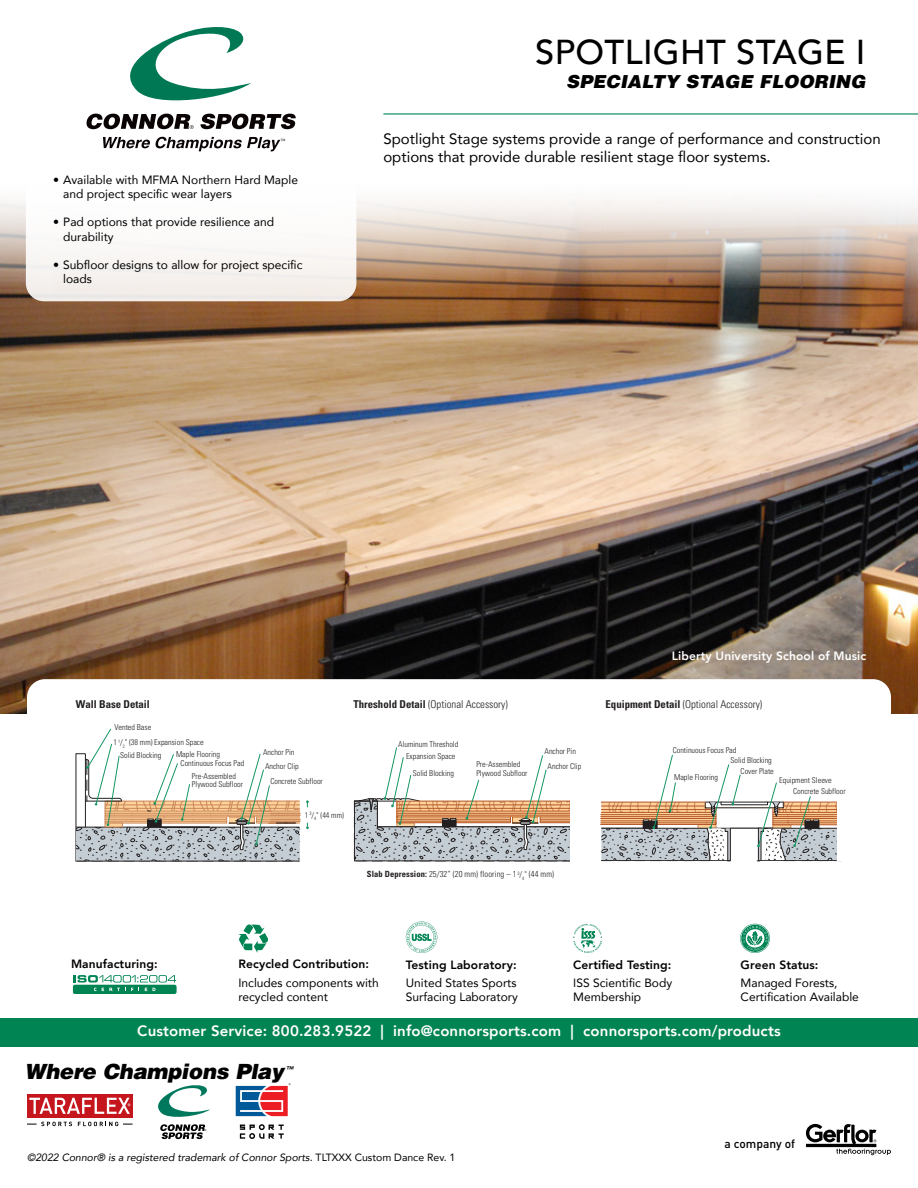
<style>
.page{position:relative;width:918px;height:1188px;background:#fff}
.page>*{position:absolute;margin:0;border:0;box-sizing:border-box;transform-origin:0 0}
.t1{font:500 34.5px "Avenir";letter-spacing:.01em;color:#000}
.t2{font:italic 900 21px "Helvetica";letter-spacing:-.005em;color:#000}
.t3{font:italic 900 18px "Helvetica";letter-spacing:.01em;color:#000}
.t4{font:15px/18px "Avenir";color:#000}
.t5{font:800 15px "Avenir";letter-spacing:.01em;color:#fff}
.t6{font:12px/14.4px "Avenir";color:#000}
.t7{font:800 12px "Avenir";letter-spacing:.01em;color:#000}
.t8{font:800 12px "Avenir";letter-spacing:.01em;color:#fff}
.t9{font:500 12px "DIN Pro";color:#000}
.t10{font:300 condensed 10.8px "Univers";color:#231f20}
.t11{font:700 condensed 10.8px "Univers";color:#231f20}
.t12{font:italic 10.5px "Avenir";color:#000}
.t13{font:300 condensed 8.55px "Univers";letter-spacing:.01em;color:#231f20}
.t14{font:300 condensed 8.1px/15.5px "Univers";color:#231f20}
.t15{font:italic 900 7.95px "Helvetica";color:#000}
.s1{font-weight:700}
.s2{font-size:8.1px}
.s3{font-style:normal}
</style>
<div class="page">
<img style="left:0;top:200px;width:918px;height:514px">
<div style="left:27px;top:679px;width:864px;height:208px;background:#fff;border-radius:18px"></div>
<svg style="left:354px;top:747px;width:216px;height:115px"></svg>
<svg style="left:600px;top:755px;width:242px;height:107px"></svg>
<svg style="left:306px;top:823px;width:3px;height:6px"></svg>
<svg style="left:306px;top:800px;width:3px;height:7px"></svg>
<svg style="left:76px;top:728px;width:224px;height:134px"></svg>
<hr style="left:76px;top:861px;width:223px;height:1px;background:#231f20">
<div style="left:0;top:1018px;width:918px;height:29px;background:#008453"></div>
<svg style="left:806px;top:1124px;width:85px;height:31px"></svg>
<svg style="left:158px;top:1085px;width:52px;height:54px"></svg>
<svg style="left:240px;top:1124px;width:44px;height:15px"></svg>
<svg style="left:236px;top:1083px;width:55px;height:33px"></svg>
<div style="left:27px;top:1094px;width:106px;height:23px;background:#c4161c"></div>
<svg style="left:29px;top:1098px;width:101px;height:16px"></svg>
<svg style="left:78px;top:1122px;width:55px;height:4px"></svg>
<svg style="left:27px;top:1122px;width:45px;height:4px"></svg>
<div style="left:26px;top:27px;width:330px;height:274px;background:linear-gradient(to bottom,#fff,#f7f4f2);border-radius:18px"></div>
<svg style="left:115px;top:27px;width:136px;height:81px"></svg>
<svg style="left:87px;top:114px;width:107px;height:15px"></svg>
<svg style="left:201px;top:114px;width:95px;height:15px"></svg>
<svg style="left:103px;top:137px;width:182px;height:14px"></svg>
<svg style="left:238px;top:924px;width:30px;height:29px"></svg>
<svg style="left:406px;top:922px;width:31px;height:31px"></svg>
<svg style="left:573px;top:924px;width:29px;height:29px"></svg>
<svg style="left:740px;top:923px;width:30px;height:30px"></svg>
<div style="left:73px;top:985px;width:104px;height:9px;background:#008453;border-radius:2px"></div>
<svg style="left:74px;top:975px;width:102px;height:16px"></svg>
<hr style="left:383px;top:113px;width:535px;height:2px;background:#008453">
<h1 class="t1" style="left:535px;top:22px;width:332px">SPOTLIGHT STAGE I</h1>
<h3 class="t3" style="left:566px;top:69px;width:301px">SPECIALTY STAGE FLOORING</h3>
<h3 class="t6" style="left:63px;top:172px;width:236px;text-indent:-10px">• Available with MFMA Northern Hard Maple and project specific wear layers</h3>
<h3 class="t6" style="left:63px;top:215px;width:212px;text-indent:-10px">• Pad options that provide resilience and durability</h3>
<h3 class="t6" style="left:63px;top:257px;width:241px;text-indent:-10px">• Subfloor designs to allow for project specific loads</h3>
<h3 class="t4" style="left:383px;top:129px;width:499px">Spotlight Stage systems provide a range of performance and construction options that provide durable resilient stage floor systems.</h3>
<h3 class="t8" style="left:672px;top:646px;width:196px">Liberty University School of Music</h3>
<h3 class="t11" style="left:76px;top:697px;width:76px">Wall Base Detail</h3>
<h3 class="t10" style="left:353px;top:698px;width:156px"><span class="s1">Threshold Detail</span> (Optional Accessory)</h3>
<h3 class="t10" style="left:606px;top:698px;width:158px"><span class="s1">Equipment Detail</span> (Optional Accessory)</h3>
<p class="t14" style="left:115px;top:719px;width:38px">Vented Base</p>
<p class="t14" style="left:114px;top:735px;width:92px">1 <sup>1</sup>/<sub>2</sub>" (38 mm) Expansion Space</p>
<p class="t14" style="left:120px;top:747px;width:43px">Solid Blocking</p>
<p class="t14" style="left:176px;top:746px;width:45px">Maple Flooring</p>
<p class="t14" style="left:181px;top:756px;width:65px">Continuous Focus Pad</p>
<p class="t14" style="left:263px;top:744px;width:33px">Anchor Pin</p>
<p class="t14" style="left:265px;top:758px;width:35px">Anchor Clip</p>
<p class="t14" style="left:192px;top:772px;width:53px;line-height:7.9px">Pre-Assembled<br>Plywood Subfloor</p>
<p class="t14" style="left:270px;top:774px;width:54px">Concrete Subfloor</p>
<p class="t14" style="left:398px;top:737px;width:62px">Aluminum Threshold</p>
<p class="t14" style="left:406px;top:749px;width:51px">Expansion Space</p>
<p class="t14" style="left:476px;top:756px;width:45px">Pre-Assembled</p>
<p class="t14" style="left:413px;top:765px;width:43px">Solid Blocking</p>
<p class="t14" style="left:476px;top:765px;width:53px">Plywood Subfloor</p>
<p class="t14" style="left:548px;top:743px;width:35px;text-indent:-3px">Anchor Pin<br>Anchor Clip</p>
<p class="t14" style="left:673px;top:742px;width:65px">Continuous Focus Pad</p>
<p class="t14" style="left:674px;top:770px;width:45px">Maple Flooring</p>
<p class="t14" style="left:731px;top:755px;width:45px;line-height:10.9px;text-align:right">Solid Blocking<br>Cover Plate</p>
<p class="t14" style="left:779px;top:772px;width:54px">Equipment Sleeve</p>
<p class="t14" style="left:793px;top:784px;width:54px">Concrete Subfloor</p>
<p class="t14" style="left:305px;top:807px;width:40px">1 <sup>3</sup>/<sub>4</sub>" (44 mm)</p>
<p class="t13" style="left:367px;top:869px;width:189px"><span class="s1">Slab Depression:</span> 25/32” (20 mm) flooring – 1 <sup>3</sup><span class="s2">/</span><sub>4</sub><span class="s2">"</span> (44 mm)</p>
<h3 class="t7" style="left:71px;top:955px;width:88px">Manufacturing:</h3>
<h3 class="t7" style="left:238px;top:955px;width:132px">Recycled Contribution:</h3>
<h3 class="t6" style="left:238px;top:975px;width:142px">Includes components with recycled content</h3>
<h3 class="t7" style="left:406px;top:955px;width:112px">Testing Laboratory:</h3>
<h3 class="t6" style="left:406px;top:975px;width:114px">United States Sports<br>Surfacing Laboratory</h3>
<h3 class="t7" style="left:573px;top:955px;width:100px">Certified Testing:</h3>
<h3 class="t6" style="left:573px;top:975px;width:100px">ISS Scientific Body<br>Membership</h3>
<h3 class="t7" style="left:741px;top:955px;width:79px">Green Status:</h3>
<h3 class="t6" style="left:741px;top:975px;width:120px">Managed Forests,<br>Certification Available</h3>
<h3 class="t5" style="left:137px;top:1020px;width:645px">Customer Service: 800.283.9522 | info@connorsports.com | connorsports.com/products</h3>
<h2 class="t2" style="left:25px;top:1057px;width:261px">Where Champions Play</h2>
<p class="t15" style="left:286px;top:1063px;width:9px">™</p>
<p class="t12" style="left:27px;top:1150px;width:430px">©2022 Connor® is a registered trademark of Connor Sports. <span class="s3">TLTXXX Custom Dance Rev. 1</span></p>
<h3 class="t9" style="left:725px;top:1133px;width:72px">a company of</h3>
</div>
